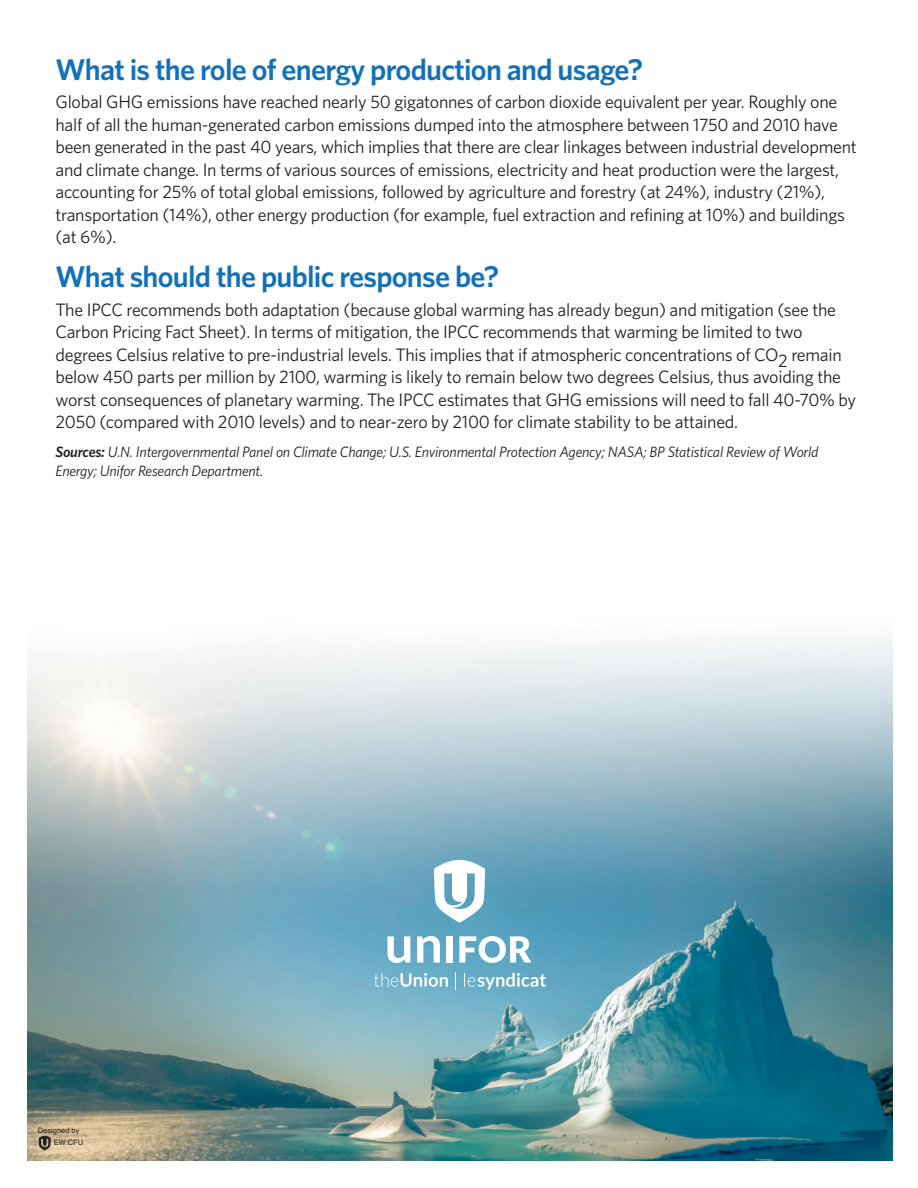
<style>
.page{position:relative;width:918px;height:1188px;background:#fff}
.page>*{position:absolute;margin:0;border:0;box-sizing:border-box;transform-origin:0 0}
.t1{font:600 30px "Whitney";letter-spacing:-.025em;color:#1271b9}
.t2{font:18px/22.5px "Whitney";letter-spacing:-.015em;color:#231f20}
.t3{font:italic 15px/19.5px "Whitney";letter-spacing:-.015em;color:#231f20}
.t4{font:7.5px "Helvetica";color:#231f20}
.s1{font-weight:600}
</style>
<div class="page">
<img style="left:28px;top:636px;width:865px;height:524px">
<svg style="left:434px;top:860px;width:51px;height:63px"></svg>
<svg style="left:388px;top:936px;width:22px;height:27px"></svg>
<svg style="left:417px;top:936px;width:23px;height:27px"></svg>
<svg style="left:459px;top:936px;width:73px;height:27px"></svg>
<div style="left:447px;top:936px;width:6px;height:27px;background:#fff"></div>
<svg style="left:464px;top:973px;width:82px;height:17px"></svg>
<svg style="left:374px;top:973px;width:74px;height:14px"></svg>
<svg style="left:456px;top:973px;width:1px;height:17px"></svg>
<svg style="left:39px;top:1136px;width:12px;height:14px"></svg>
<h1 class="t1" style="left:56px;top:59px;width:589px">What is the role of energy production and usage?</h1>
<p class="t2" style="left:55px;top:93px;width:803px">Global GHG emissions have reached nearly 50 gigatonnes of carbon dioxide equivalent per year. Roughly one half of all the human-generated carbon emissions dumped into the atmosphere between 1750 and 2010 have been generated in the past 40 years, which implies that there are clear linkages between industrial development and climate change. In terms of various sources of emissions, electricity and heat production were the largest, accounting for 25% of total global emissions, followed by agriculture and forestry (at 24%), industry (21%), transportation (14%), other energy production (for example, fuel extraction and refining at 10%) and buildings (at 6%).</p>
<h1 class="t1" style="left:56px;top:266px;width:445px">What should the public response be?</h1>
<p class="t2" style="left:56px;top:300px;width:802px">The IPCC recommends both adaptation (because global warming has already begun) and mitigation (see the Carbon Pricing Fact Sheet). In terms of mitigation, the IPCC recommends that warming be limited to two degrees Celsius relative to pre-industrial levels. This implies that if atmospheric concentrations of CO2 remain below 450 parts per million by 2100, warming is likely to remain below two degrees Celsius, thus avoiding the worst consequences of planetary warming. The IPCC estimates that GHG emissions will need to fall 40-70% by 2050 (compared with 2010 levels) and to near-zero by 2100 for climate stability to be attained.</p>
<p class="t3" style="left:55px;top:443px;width:765px"><span class="s1">Sources:</span> U.N. Intergovernmental Panel on Climate Change; U.S. Environmental Protection Agency; NASA; BP Statistical Review of World<br>Energy; Unifor Research Department.</p>
<p class="t4" style="left:38px;top:1126px;width:43px">Designed by</p>
<p class="t4" style="left:54px;top:1138px;width:31px">EW:CFU</p>
</div>
